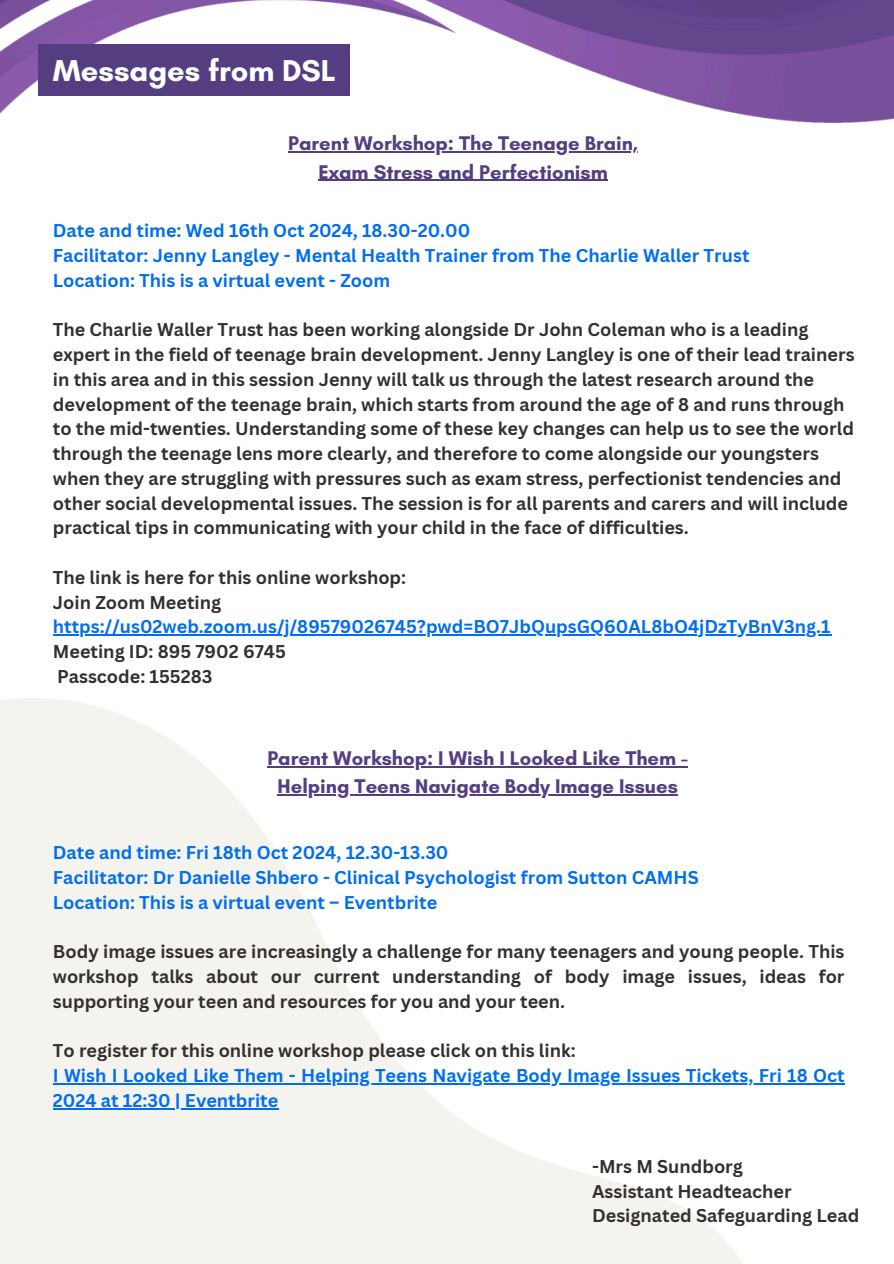
<style>
.page{position:relative;width:894px;height:1264px;background:#fff}
.page>*{position:absolute;margin:0;border:0;box-sizing:border-box;transform-origin:0 0}
.t1{font:700 30.75px "Glacial Indifference";color:#fff}
.t2{font:700 20.25px/28.2px "Glacial Indifference";color:#543e81;text-align:center}
.t3{font:700 18px/24.8px "Canva Sans";color:#343030}
.t4{font:700 18px "Canva Sans";color:#016eef}
</style>
<div class="page">
<svg style="left:0;top:634px;width:843px;height:629px"></svg>
<img style="left:0;top:0;width:893px;height:152px">
<div style="left:39px;top:45px;width:311px;height:51px;background:#543e81"></div>
<hr style="left:53px;top:1083px;width:791px;height:1px;background:#016eef">
<hr style="left:53px;top:1108px;width:225px;height:1px;background:#016eef">
<hr style="left:267px;top:766px;width:421px;height:1px;background:#543e81">
<hr style="left:277px;top:794px;width:400px;height:1px;background:#543e81">
<hr style="left:53px;top:634px;width:777px;height:1px;background:#016eef">
<hr style="left:288px;top:151px;width:349px;height:2px;background:#543e81">
<hr style="left:318px;top:180px;width:289px;height:1px;background:#543e81">
<h1 class="t1" style="left:53px;top:52px;width:284px">Messages from DSL</h1>
<p class="t2" style="left:288px;top:129px;width:351px">Parent Workshop: The Teenage Brain,<br>Exam Stress and Perfectionism</p>
<p class="t4" style="left:53px;top:218px;width:419px">Date and time: Wed 16th Oct 2024, 18.30-20.00</p>
<p class="t4" style="left:53px;top:243px;width:698px">Facilitator: Jenny Langley - Mental Health Trainer from The Charlie Waller Trust</p>
<h2 class="t4" style="left:53px;top:267px;width:338px">Location: This is a virtual event - Zoom</h2>
<p class="t3" style="left:53px;top:317px;width:803px">The Charlie Waller Trust has been working alongside Dr John Coleman who is a leading expert in the field of teenage brain development. Jenny Langley is one of their lead trainers in this area and in this session Jenny will talk us through the latest research around the development of the teenage brain, which starts from around the age of 8 and runs through to the mid-twenties. Understanding some of these key changes can help us to see the world through the teenage lens more clearly, and therefore to come alongside our youngsters when they are struggling with pressures such as exam stress, perfectionist tendencies and other social developmental issues. The session is for all parents and carers and will include practical tips in communicating with your child in the face of difficulties.</p>
<p class="t3" style="left:53px;top:564px;width:354px">The link is here for this online workshop:</p>
<p class="t3" style="left:53px;top:589px;width:170px">Join Zoom Meeting</p>
<p class="t4" style="left:53px;top:614px;width:779px">https://us02web.zoom.us/j/89579026745?pwd=BO7JbQupsGQ60AL8bO4jDzTyBnV3ng.1</p>
<p class="t3" style="left:53px;top:638px;width:234px">Meeting ID: 895 7902 6745</p>
<p class="t3" style="left:57px;top:663px;width:157px">Passcode: 155283</p>
<p class="t2" style="left:267px;top:744px;width:422px">Parent Workshop: I Wish I Looked Like Them -</p>
<p class="t2" style="left:277px;top:772px;width:402px">Helping Teens Navigate Body Image Issues</p>
<h2 class="t4" style="left:53px;top:840px;width:397px">Date and time: Fri 18th Oct 2024, 12.30-13.30</h2>
<p class="t4" style="left:53px;top:864px;width:647px">Facilitator: Dr Danielle Shbero - Clinical Psychologist from Sutton CAMHS</p>
<p class="t4" style="left:53px;top:889px;width:386px">Location: This is a virtual event – Eventbrite</p>
<p class="t3" style="left:53px;top:939px;width:793px;text-align:justify">Body image issues are increasingly a challenge for many teenagers and young people. This workshop talks about our current understanding of body image issues, ideas for supporting your teen and resources for you and your teen.</p>
<p class="t3" style="left:53px;top:1038px;width:524px">To register for this online workshop please click on this link:</p>
<p class="t4" style="left:53px;top:1062px;width:793px">I Wish I Looked Like Them - Helping Teens Navigate Body Image Issues Tickets, Fri 18 Oct</p>
<p class="t4" style="left:53px;top:1087px;width:227px">2024 at 12:30 | Eventbrite</p>
<p class="t3" style="left:592px;top:1153px;width:152px">-Mrs M Sundborg</p>
<p class="t3" style="left:592px;top:1178px;width:269px">Assistant Headteacher<br>Designated Safeguarding Lead</p>
</div>
